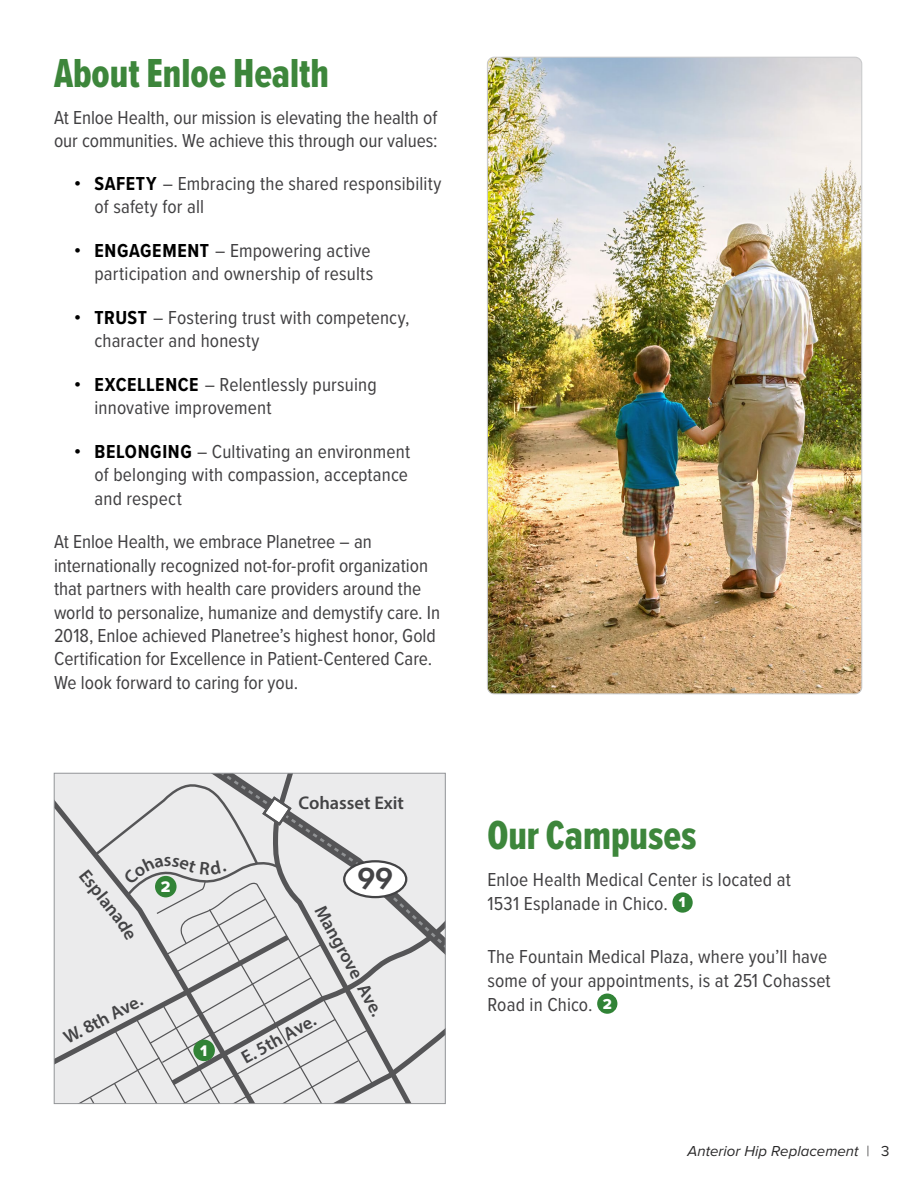
<style>
.page{position:relative;width:918px;height:1188px;background:#fff}
.page>*{position:absolute;margin:0;border:0;box-sizing:border-box;transform-origin:0 0}
.t1{font:42px "Proxima Nova Ex Cn Extrabld";color:#3d863b}
.t2{font:600 31.35px "Futura PT";color:#434345}
.t3{font:600 23.7px "Myriad Pro";letter-spacing:-.01em;color:#434345}
.t4{font:19.5px/23.4px "Proxima Nova Cond";color:#414042}
.t5{font:600 18.45px "Myriad Pro";color:#434345}
.t6{font:15.9px "Proxima Nova Extrabld";color:#fff}
.t7{font:italic 15px "Proxima Nova";color:#292829}
.s1{font-weight:700;color:#000}
.s2{font-family:"Proxima Nova Extrabld";font-size:15px;color:#fff}
.s3{font-weight:300;font-style:normal}
.s4{font-style:normal}
</style>
<div class="page">
<img style="left:487px;top:57px;width:375px;height:637px">
<div style="left:672px;top:892px;width:21px;height:21px;background:#318336;border-radius:50%"></div>
<div style="left:597px;top:994px;width:20px;height:20px;background:#318336;border-radius:50%"></div>
<svg style="left:54px;top:773px;width:391px;height:331px;background:#dadadb"></svg>
<h1 class="t1" style="left:54px;top:43px;width:277px">About Enloe Health</h1>
<p class="t4" style="left:54px;top:105px;width:385px">At Enloe Health, our mission is elevating the health of our communities. We achieve this through our values:</p>
<p class="t4" style="left:94px;top:171px;width:348px;text-indent:-20px"><span class="s1">• SAFETY</span> – Embracing the shared responsibility of safety for all</p>
<p class="t4" style="left:74px;top:238px;width:301px;text-align:right"><span class="s1">• ENGAGEMENT</span> – Empowering active participation and ownership of results</p>
<p class="t4" style="left:94px;top:305px;width:317px;text-indent:-20px"><span class="s1">• TRUST</span> – Fostering trust with competency, character and honesty</p>
<p class="t4" style="left:94px;top:372px;width:284px;text-indent:-20px"><span class="s1">• EXCELLENCE</span> – Relentlessly pursuing innovative improvement</p>
<p class="t4" style="left:95px;top:439px;width:317px;text-align:justify;text-indent:-20px"><span class="s1">• BELONGING</span> – Cultivating an environment of belonging with compassion, acceptance and respect</p>
<p class="t4" style="left:54px;top:529px;width:388px">At Enloe Health, we embrace Planetree – an internationally recognized not-for-profit organization that partners with health care providers around the world to personalize, humanize and demystify care. In 2018, Enloe achieved Planetree’s highest honor, Gold Certification for Excellence in Patient-Centered Care.<br>We look forward to caring for you.</p>
<p class="t3" style="left:380px;top:648px;width:92px">East Ave.</p>
<p class="t5" style="left:92px;top:865px;width:63px;rotate:51deg">Esplana</p>
<p class="t5" style="left:164px;top:848px;width:9px">s</p>
<p class="t6" style="left:161px;top:875px;width:11px">2</p>
<p class="t5" style="left:59px;top:1029px;width:88px;rotate:-28deg">W. 8th Ave.</p>
<p class="t6" style="left:200px;top:1039px;width:9px">1</p>
<p class="t5" style="left:299px;top:791px;width:107px">Cohasset Exit</p>
<h2 class="t2" style="left:357px;top:859px;width:37px">99</h2>
<p class="t5" style="left:330px;top:901px;width:125px;rotate:61deg">Mangrove Ave.</p>
<p class="t5" style="left:237px;top:1048px;width:84px;rotate:-29deg">E. 5th Ave.</p>
<h1 class="t1" style="left:487px;top:804px;width:210px">Our Campuses</h1>
<p class="t4" style="left:487px;top:866px;width:305px;line-height:24.2px">Enloe Health Medical Center is located at<br>1531 Esplanade in Chico. <span class="s2">1</span></p>
<p class="t4" style="left:487px;top:944px;width:345px">The Fountain Medical Plaza, where you’ll have some of your appointments, is at 251 Cohasset<br>Road in Chico. <span class="s2">2</span></p>
<p class="t7" style="left:687px;top:1140px;width:204px">Anterior Hip Replacement <span class="s3">|</span> <span class="s4">3</span></p>
</div>
